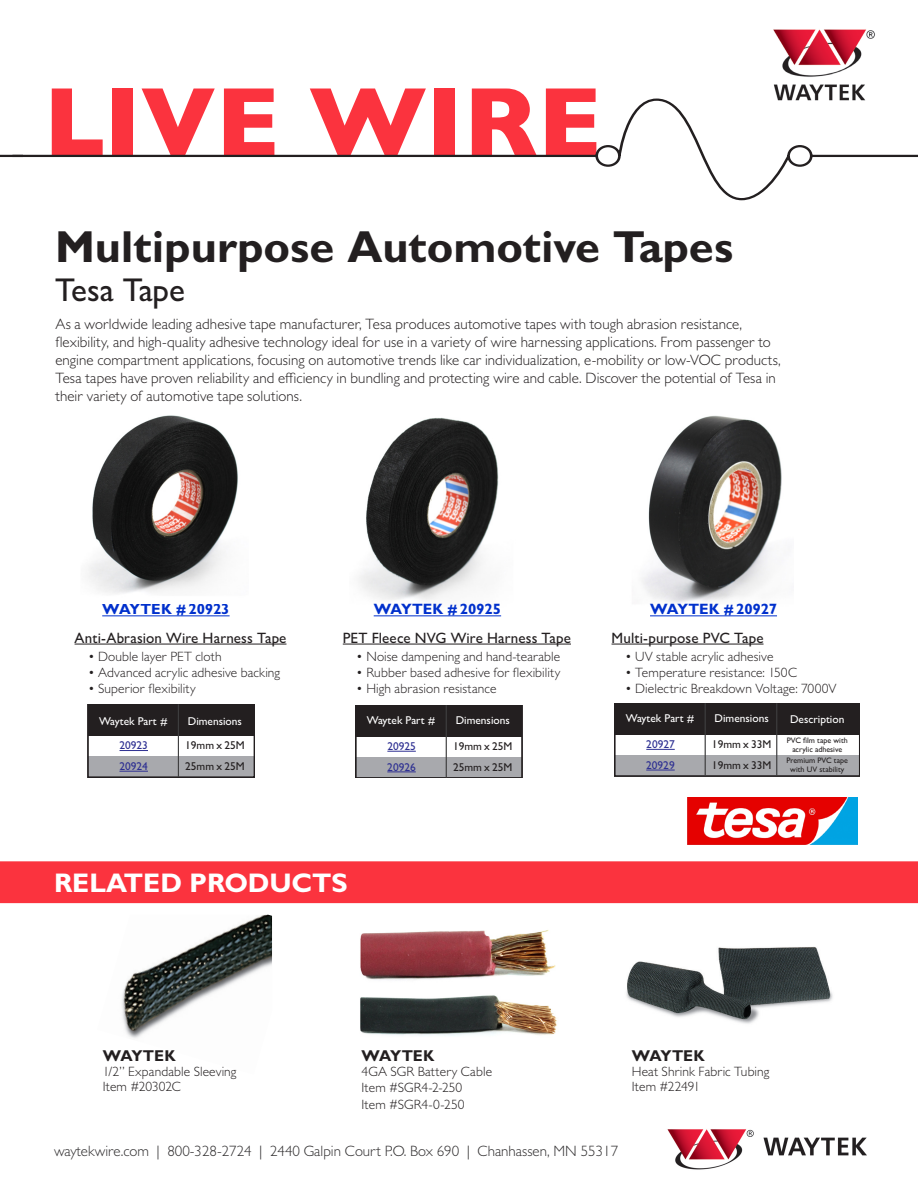
<style>
.page{position:relative;width:918px;height:1188px;background:#fff}
.page>*{position:absolute;margin:0;border:0;box-sizing:border-box;transform-origin:0 0}
.t1{font:800 99px "Gill Sans MT Std";letter-spacing:-.005em;color:#fb333e}
.t2{font:700 45px "Gill Sans MT Std";color:#231f20}
.t3{font:500 33px "Gill Sans MT Std";letter-spacing:-.005em;color:#231f20}
.t4{font:700 27px "Gill Sans MT Std";color:#fff}
.t5{font:700 15.75px "Gill Sans MT Std";letter-spacing:-.01em;color:#231f20}
.t6{font:300 15px/18px "Gill Sans MT Std";letter-spacing:.005em;color:#231f20}
.t7{font:500 15px "Gill Sans MT Std";letter-spacing:.005em;color:#231f20}
.t8{font:300 15px "Gill Sans MT Std";color:#312f30}
.t9{font:700 15px "Gill Sans MT Std";color:#0030cc}
.t10{font:300 13.5px "Gill Sans MT Std";letter-spacing:.01em;color:#231f20}
.t11{font:500 11.4px/24.3px "Gill Sans MT Std";color:#fff;text-align:center}
.t12{font:500 11.4px/20.7px "Gill Sans MT Std";color:#231f20}
.t13{font:500 11.4px/20.7px "Gill Sans MT Std";color:#2e3092}
.t14{font:500 7.95px/9.1px "Gill Sans MT Std";color:#231f20;text-align:center}
.s1{color:#2e3092}
</style>
<div class="page">
<img style="left:359px;top:418px;width:140px;height:182px">
<img style="left:642px;top:415px;width:140px;height:188px">
<hr style="left:102px;top:615px;width:128px;height:1px;background:#0030cc">
<img style="left:360px;top:930px;width:196px;height:50px">
<img style="left:687px;top:797px;width:170px;height:47px">
<svg style="left:23px;top:98px;width:895px;height:103px"></svg>
<svg style="left:0;top:154px;width:23px;height:4px"></svg>
<img style="left:771px;top:29px;width:105px;height:76px">
<img style="left:122px;top:915px;width:150px;height:123px">
<div style="left:0;top:861px;width:918px;height:42px;background:#fb333e"></div>
<img style="left:667px;top:1129px;width:200px;height:41px">
<img style="left:626px;top:946px;width:207px;height:78px">
<hr style="left:374px;top:615px;width:127px;height:1px;background:#0030cc">
<img style="left:360px;top:995px;width:197px;height:41px">
<hr style="left:75px;top:644px;width:211px;height:1px;background:#231f20">
<hr style="left:343px;top:644px;width:228px;height:1px;background:#231f20">
<hr style="left:612px;top:644px;width:152px;height:1px;background:#231f20">
<hr style="left:650px;top:615px;width:127px;height:1px;background:#0030cc">
<div style="left:88px;top:756px;width:166px;height:21px;background:#a8a9ad"></div>
<div style="left:88px;top:704px;width:166px;height:32px;background:#231f20"></div>
<div style="left:88px;top:704px;width:166px;height:73px;border:2px solid #231f20"></div>
<svg style="left:120px;top:750px;width:28px;height:1px"></svg>
<svg style="left:119px;top:771px;width:29px;height:1px"></svg>
<hr style="left:178px;top:704px;width:1px;height:73px;background:#3e3e3f">
<div style="left:356px;top:757px;width:166px;height:21px;background:#a8a9ad"></div>
<div style="left:356px;top:705px;width:166px;height:31px;background:#231f20"></div>
<div style="left:356px;top:705px;width:166px;height:73px;border:2px solid #231f20"></div>
<svg style="left:387px;top:751px;width:29px;height:1px"></svg>
<svg style="left:387px;top:772px;width:29px;height:1px"></svg>
<hr style="left:446px;top:705px;width:1px;height:73px;background:#3e3e3f">
<div style="left:615px;top:755px;width:244px;height:21px;background:#a8a9ad"></div>
<div style="left:615px;top:703px;width:245px;height:31px;background:#231f20"></div>
<div style="left:614px;top:703px;width:246px;height:73px;border:2px solid #231f20"></div>
<svg style="left:646px;top:749px;width:29px;height:1px"></svg>
<svg style="left:646px;top:770px;width:29px;height:1px"></svg>
<hr style="left:705px;top:703px;width:1px;height:73px;background:#3e3e3f">
<hr style="left:776px;top:703px;width:1px;height:73px;background:#3e3e3f">
<img style="left:88px;top:415px;width:150px;height:179px">
<p class="t1" style="left:43px;top:63px;width:560px">LIVE WIRE</p>
<p class="t2" style="left:55px;top:219px;width:680px">Multipurpose Automotive Tapes</p>
<p class="t3" style="left:55px;top:270px;width:131px">Tesa Tape</p>
<p class="t6" style="left:55px;top:314px;width:727px">As a worldwide leading adhesive tape manufacturer, Tesa produces automotive tapes with tough abrasion resistance, flexibility, and high-quality adhesive technology ideal for use in a variety of wire harnessing applications. From passenger to engine compartment applications, focusing on automotive trends like car individualization, e-mobility or low-VOC products, Tesa tapes have proven reliability and efficiency in bundling and protecting wire and cable. Discover the potential of Tesa in their variety of automotive tape solutions.</p>
<p class="t9" style="left:102px;top:600px;width:129px">WAYTEK #20923</p>
<p class="t7" style="left:75px;top:629px;width:213px">Anti-Abrasion Wire Harness Tape</p>
<p class="t10" style="left:88px;top:648px;width:135px">• Double layer PET cloth</p>
<p class="t10" style="left:88px;top:664px;width:194px">• Advanced acrylic adhesive backing</p>
<p class="t10" style="left:88px;top:680px;width:109px">• Superior flexibility</p>
<p class="t9" style="left:374px;top:600px;width:129px">WAYTEK #20925</p>
<p class="t7" style="left:343px;top:629px;width:230px">PET Fleece NVG Wire Harness Tape</p>
<p class="t10" style="left:356px;top:648px;width:206px">• Noise dampening and hand-tearable</p>
<p class="t10" style="left:356px;top:664px;width:205px">• Rubber based adhesive for flexibility</p>
<p class="t10" style="left:356px;top:680px;width:142px">• High abrasion resistance</p>
<p class="t9" style="left:650px;top:600px;width:128px">WAYTEK # 20927</p>
<p class="t7" style="left:612px;top:629px;width:154px">Multi-purpose PVC Tape</p>
<p class="t10" style="left:625px;top:648px;width:150px">• UV stable acrylic adhesive</p>
<p class="t10" style="left:625px;top:664px;width:174px">• Temperature resistance: 150C</p>
<p class="t10" style="left:625px;top:680px;width:213px">• Dielectric Breakdown Voltage: 7000V</p>
<p class="t11" style="left:99px;top:709px;width:70px">Waytek Part #<br><span class="s1">20923</span></p>
<p class="t13" style="left:119px;top:756px;width:30px">20924</p>
<p class="t11" style="left:715px;top:706px;width:56px">Dimensions</p>
<p class="t11" style="left:790px;top:707px;width:56px">Description</p>
<p class="t11" style="left:456px;top:708px;width:56px">Dimensions</p>
<p class="t11" style="left:626px;top:706px;width:70px">Waytek Part #</p>
<p class="t13" style="left:646px;top:734px;width:30px">20927<br>20929</p>
<p class="t12" style="left:712px;top:734px;width:61px">19mm x 33M<br>19mm x 33M</p>
<p class="t14" style="left:787px;top:735px;width:62px">PVC film tape with acrylic adhesive</p>
<p class="t11" style="left:188px;top:709px;width:56px">Dimensions</p>
<p class="t11" style="left:367px;top:708px;width:70px">Waytek Part #</p>
<p class="t13" style="left:387px;top:736px;width:30px">20925<br>20926</p>
<p class="t12" style="left:453px;top:736px;width:61px">19mm x 25M<br>25mm x 25M</p>
<p class="t12" style="left:185px;top:735px;width:61px">19mm x 25M<br>25mm x 25M</p>
<p class="t14" style="left:787px;top:755px;width:63px">Premium PVC tape with UV stability</p>
<p class="t4" style="left:54px;top:866px;width:295px">RELATED PRODUCTS</p>
<p class="t5" style="left:103px;top:1046px;width:74px">WAYTEK</p>
<p class="t10" style="left:103px;top:1063px;width:135px">1/2” Expandable Sleeving</p>
<p class="t10" style="left:103px;top:1078px;width:80px">Item #20302C</p>
<p class="t5" style="left:361px;top:1046px;width:74px">WAYTEK</p>
<p class="t10" style="left:361px;top:1063px;width:132px">4GA SGR Battery Cable</p>
<p class="t10" style="left:361px;top:1080px;width:102px">Item #SGR4-2-250</p>
<p class="t10" style="left:361px;top:1096px;width:105px">Item #SGR4-0-250</p>
<p class="t5" style="left:632px;top:1046px;width:74px">WAYTEK</p>
<p class="t10" style="left:632px;top:1063px;width:139px">Heat Shrink Fabric Tubing</p>
<p class="t10" style="left:632px;top:1078px;width:70px">Item #22491</p>
<p class="t8" style="left:54px;top:1142px;width:566px">waytekwire.com | 800-328-2724 | 2440 Galpin Court P.O. Box 690 | Chanhassen, MN 55317</p>
</div>
